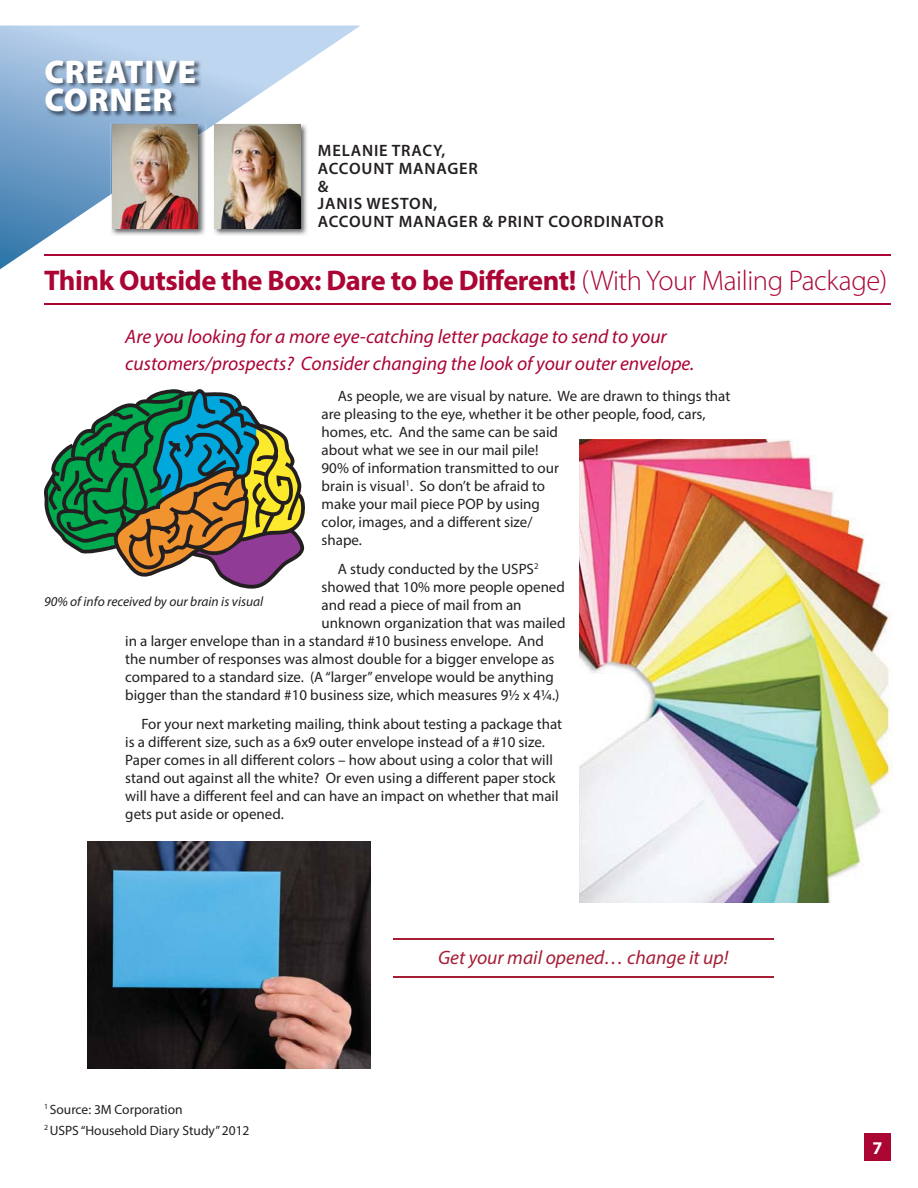
<style>
.page{position:relative;width:918px;height:1188px;background:#fff}
.page>*{position:absolute;margin:0;border:0;box-sizing:border-box;transform-origin:0 0}
.t1{font:900 33px/28.5px "Myriad Pro";letter-spacing:.02em;color:#fff}
.t2{font:700 28.5px "Myriad Pro";letter-spacing:-.015em;color:#ab0534}
.t3{font:italic 19.5px/27px "Myriad Pro";color:#ab0534}
.t4{font:italic 19.5px "Myriad Pro";color:#a51e35}
.t5{font:700 18px "Myriad Pro";color:#fff}
.t6{font:600 16.5px/17.7px "Myriad Pro";letter-spacing:.05em;color:#231f20}
.t7{font:15px/18px "Myriad Pro";color:#231f20}
.t8{font:13.5px/21px "Myriad Pro";color:#231f20}
.t9{font:italic 13.5px "Myriad Pro";color:#231f20}
.s1{font-weight:300}
</style>
<div class="page">
<div style="left:864px;top:1133px;width:27px;height:28px;background:#ab0534"></div>
<svg style="left:0;top:26px;width:360px;height:243px"></svg>
<hr style="left:44px;top:254px;width:846px;height:2px;background:#ab0534">
<hr style="left:44px;top:303px;width:846px;height:2px;background:#ab0534">
<svg style="left:44px;top:389px;width:261px;height:200px"></svg>
<img style="left:88px;top:842px;width:283px;height:227px">
<img style="left:580px;top:440px;width:313px;height:463px">
<img style="left:213px;top:123px;width:95px;height:113px">
<img style="left:214px;top:125px;width:86px;height:103px">
<img style="left:111px;top:195px;width:95px;height:41px">
<img style="left:111px;top:123px;width:95px;height:72px">
<img style="left:112px;top:124px;width:86px;height:104px">
<hr style="left:393px;top:938px;width:380px;height:1px;background:#a51e35">
<hr style="left:393px;top:976px;width:380px;height:2px;background:#a51e35">
<img style="left:45px;top:61px;width:157px;height:57px">
<h1 class="t1" style="left:44px;top:57px;width:153px">CREATIVE<br>CORNER</h1>
<p class="t6" style="left:318px;top:143px;width:348px">MELANIE TRACY,<br>ACCOUNT MANAGER<br>&amp;<br>JANIS WESTON,<br>ACCOUNT MANAGER &amp; PRINT COORDINATOR</p>
<h2 class="t2" style="left:44px;top:270px;width:845px">Think Outside the Box: Dare to be Different! <span class="s1">(With Your Mailing Package)</span></h2>
<h3 class="t3" style="left:125px;top:324px;width:571px">Are you looking for a more eye-catching letter package to send to your customers/prospects? Consider changing the look of your outer envelope.</h3>
<p class="t7" style="left:322px;top:388px;width:410px;text-indent:16px">As people, we are visual by nature. We are drawn to things that are pleasing to the eye, whether it be other people, food, cars, homes, etc. And the same can be said<br>about what we see in our mail pile!<br>90% of information transmitted to our<br>brain is visual<sup>1</sup>. So don’t be afraid to<br>make your mail piece POP by using<br>color, images, and a different size/<br>shape.</p>
<p class="t7" style="left:338px;top:561px;width:202px">A study conducted by the USPS<sup>2</sup></p>
<p class="t7" style="left:322px;top:579px;width:245px">showed that 10% more people opened</p>
<p class="t7" style="left:322px;top:597px;width:202px">and read a piece of mail from an</p>
<p class="t7" style="left:322px;top:615px;width:245px">unknown organization that was mailed</p>
<p class="t7" style="left:125px;top:633px;width:420px">in a larger envelope than in a standard #10 business envelope. And</p>
<p class="t7" style="left:125px;top:651px;width:431px">the number of responses was almost double for a bigger envelope as</p>
<p class="t7" style="left:125px;top:669px;width:430px">compared to a standard size. (A “larger” envelope would be anything</p>
<p class="t7" style="left:125px;top:687px;width:436px">bigger than the standard #10 business size, which measures 9½ x 4¼.)</p>
<p class="t7" style="left:125px;top:716px;width:438px;text-indent:16px">For your next marketing mailing, think about testing a package that is a different size, such as a 6x9 outer envelope instead of a #10 size.<br>Paper comes in all different colors – how about using a color that will stand out against all the white? Or even using a different paper stock will have a different feel and can have an impact on whether that mail gets put aside or opened.</p>
<p class="t9" style="left:44px;top:597px;width:221px">90% of info received by our brain is visual</p>
<p class="t8" style="left:44px;top:1099px;width:207px"><sup>1</sup> Source: 3M Corporation<br><sup>2</sup> USPS “Household Diary Study” 2012</p>
<h3 class="t4" style="left:438px;top:950px;width:292px">Get your mail opened… change it up!</h3>
<p class="t5" style="left:873px;top:1141px;width:11px">7</p>
</div>
